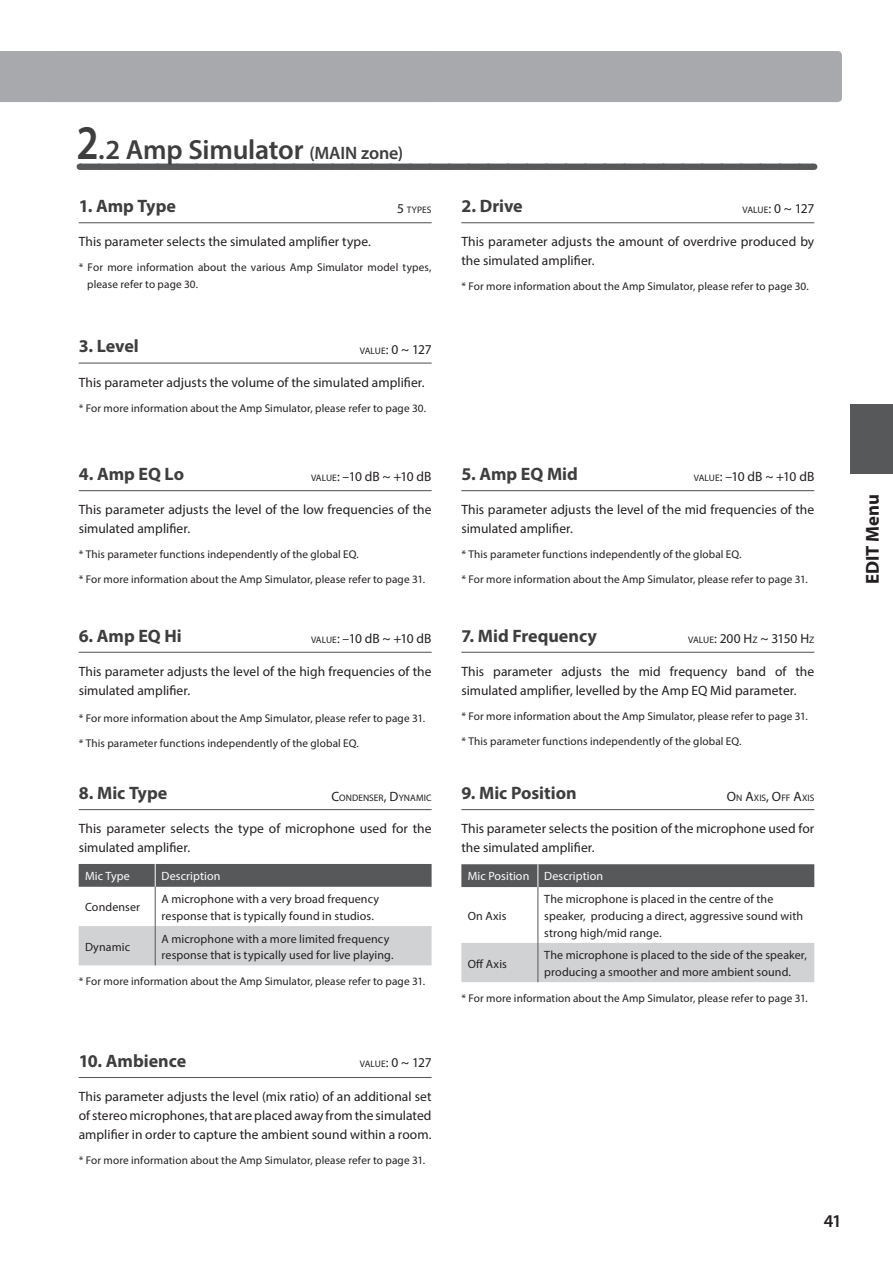
<style>
.page{position:relative;width:893px;height:1263px;background:#fff}
.page>*{position:absolute;margin:0;border:0;box-sizing:border-box;transform-origin:0 0}
.t1{font:600 27.75px "Myriad Pro";letter-spacing:-.01em;color:#3e3e3f}
.t2{font:700 18.75px "Myriad Pro";color:#231f20}
.t3{font:700 18px "Myriad Pro";color:#3e3e3f}
.t4{font:600 18px "Myriad Pro";color:#231f20}
.t5{font:13.5px/18.8px "Myriad Pro";letter-spacing:.005em;color:#231f20}
.t6{font:13.5px "Myriad Pro";letter-spacing:-.04em;color:#231f20}
.t7{font:12px/16.5px "Myriad Pro";letter-spacing:.01em;color:#231f20}
.t8{font:12px "Myriad Pro";letter-spacing:.01em;color:#fff}
.t9{font:11.25px/16.5px "Myriad Pro";letter-spacing:.01em;color:#231f20}
.t10{font:9.45px "Myriad Pro";color:#231f20}
.s1{font-size:48.6px}
.s2{font-size:18px}
.s3{font-size:13.5px}
.s4{font-size:9.45px}
.s5{font-style:inherit}
</style>
<div class="page">
<div style="left:51px;top:51px;width:791px;height:51px;background:#a8a9ad;border-radius:4px"></div>
<div style="left:850px;top:404px;width:43px;height:69px;background:#57585a"></div>
<div style="left:0;top:51px;width:53px;height:51px;background:#a8a9ad"></div>
<div style="left:80px;top:164px;width:733px;height:6px;background:#57585a"></div>
<hr style="left:79px;top:222px;width:353px;height:1px;background:#57585a">
<hr style="left:461px;top:222px;width:353px;height:1px;background:#57585a">
<hr style="left:79px;top:363px;width:353px;height:1px;background:#57585a">
<hr style="left:79px;top:490px;width:353px;height:1px;background:#57585a">
<hr style="left:461px;top:490px;width:353px;height:1px;background:#57585a">
<hr style="left:79px;top:652px;width:353px;height:1px;background:#57585a">
<hr style="left:461px;top:652px;width:353px;height:1px;background:#57585a">
<hr style="left:79px;top:809px;width:353px;height:1px;background:#57585a">
<div style="left:79px;top:926px;width:353px;height:39px;background:#d1d2d4"></div>
<div style="left:79px;top:864px;width:353px;height:23px;background:#57585a"></div>
<hr style="left:155px;top:887px;width:1px;height:39px;background:#57585a">
<hr style="left:155px;top:926px;width:1px;height:39px;background:#57585a">
<hr style="left:461px;top:809px;width:353px;height:1px;background:#57585a">
<div style="left:461px;top:943px;width:353px;height:39px;background:#d1d2d4"></div>
<div style="left:461px;top:864px;width:353px;height:23px;background:#57585a"></div>
<hr style="left:538px;top:887px;width:1px;height:56px;background:#57585a">
<hr style="left:538px;top:943px;width:1px;height:39px;background:#57585a">
<hr style="left:79px;top:1077px;width:353px;height:1px;background:#57585a">
<h1 class="t1" style="left:77px;top:132px;width:328px"><span class="s1">2</span>.2 Amp Simulator <span class="s2">(MAIN zone)</span></h1>
<h3 class="t3" style="left:79px;top:194px;width:99px">1. Amp Type</h3>
<p class="t5" style="left:79px;top:232px;width:294px">This parameter selects the simulated amplifier type.</p>
<p class="t9" style="left:87px;top:259px;width:346px;text-indent:-9px">* For more information about the various Amp Simulator model types, please refer to page 30.</p>
<p class="t10" style="left:397px;top:204px;width:36px"><span class="s3">5</span> TYPES</p>
<h3 class="t3" style="left:79px;top:335px;width:62px">3. Level</h3>
<p class="t5" style="left:79px;top:372px;width:347px">This parameter adjusts the volume of the simulated amplifier.</p>
<p class="t9" style="left:79px;top:399px;width:349px">* For more information about the Amp Simulator, please refer to page 30.</p>
<p class="t10" style="left:360px;top:345px;width:73px">VALUE<span class="s3">:</span> <span class="s3">0 ~ 127</span></p>
<h3 class="t3" style="left:461px;top:194px;width:63px">2. Drive</h3>
<p class="t5" style="left:461px;top:232px;width:354px">This parameter adjusts the amount of overdrive produced by the simulated amplifier.</p>
<p class="t9" style="left:461px;top:278px;width:349px">* For more information about the Amp Simulator, please refer to page 30.</p>
<p class="t10" style="left:742px;top:204px;width:73px">VALUE<span class="s3">:</span> <span class="s3">0 ~ 127</span></p>
<h3 class="t3" style="left:79px;top:462px;width:107px">4. Amp EQ Lo</h3>
<p class="t5" style="left:79px;top:500px;width:354px">This parameter adjusts the level of the low frequencies of the simulated amplifier.</p>
<p class="t9" style="left:79px;top:546px;width:282px">* This parameter functions independently of the global EQ.</p>
<p class="t9" style="left:79px;top:571px;width:348px">* For more information about the Amp Simulator, please refer to page 31.</p>
<p class="t6" style="left:311px;top:468px;width:120px"><span class="s4">VALUE</span>: <span class="s5">–</span>10 <span class="s5">d</span>B ~ +10 <span class="s5">d</span>B</p>
<h3 class="t3" style="left:461px;top:462px;width:118px">5. Amp EQ Mid</h3>
<p class="t5" style="left:461px;top:500px;width:354px">This parameter adjusts the level of the mid frequencies of the simulated amplifier.</p>
<p class="t9" style="left:461px;top:546px;width:282px">* This parameter functions independently of the global EQ.</p>
<p class="t9" style="left:461px;top:571px;width:348px">* For more information about the Amp Simulator, please refer to page 31.</p>
<p class="t6" style="left:694px;top:468px;width:120px"><span class="s4">VALUE</span>: <span class="s5">–</span>10 <span class="s5">d</span>B ~ +10 <span class="s5">d</span>B</p>
<h3 class="t3" style="left:461px;top:624px;width:137px">7. Mid Frequency</h3>
<p class="t5" style="left:461px;top:662px;width:354px">This parameter adjusts the mid frequency band of the simulated amplifier, levelled by the Amp EQ Mid parameter.</p>
<p class="t9" style="left:461px;top:707px;width:348px">* For more information about the Amp Simulator, please refer to page 31.</p>
<p class="t9" style="left:461px;top:732px;width:282px">* This parameter functions independently of the global EQ.</p>
<h3 class="t3" style="left:79px;top:624px;width:105px">6. Amp EQ Hi</h3>
<p class="t5" style="left:79px;top:662px;width:354px">This parameter adjusts the level of the high frequencies of the simulated amplifier.</p>
<p class="t9" style="left:79px;top:710px;width:348px">* For more information about the Amp Simulator, please refer to page 31.</p>
<p class="t9" style="left:79px;top:735px;width:282px">* This parameter functions independently of the global EQ.</p>
<p class="t6" style="left:311px;top:630px;width:120px"><span class="s4">VALUE</span>: <span class="s5">–</span>10 <span class="s5">d</span>B ~ +10 <span class="s5">d</span>B</p>
<p class="t6" style="left:688px;top:630px;width:128px"><span class="s4">VALUE</span>: 200 H<span class="s4">Z</span> ~ 3150 H<span class="s4">Z</span></p>
<h3 class="t3" style="left:79px;top:781px;width:90px">8. Mic Type</h3>
<p class="t5" style="left:79px;top:819px;width:354px">This parameter selects the type of microphone used for the simulated amplifier.</p>
<p class="t8" style="left:85px;top:868px;width:46px">Mic Type</p>
<p class="t8" style="left:162px;top:868px;width:60px">Description</p>
<p class="t7" style="left:85px;top:899px;width:57px">Condenser</p>
<p class="t7" style="left:162px;top:891px;width:219px">A microphone with a very broad frequency response that is typically found in studios.</p>
<p class="t7" style="left:85px;top:938px;width:47px">Dynamic</p>
<p class="t7" style="left:162px;top:930px;width:234px">A microphone with a more limited frequency response that is typically used for live playing.</p>
<p class="t9" style="left:79px;top:973px;width:348px">* For more information about the Amp Simulator, please refer to page 31.</p>
<h3 class="t3" style="left:461px;top:781px;width:117px">9. Mic Position</h3>
<p class="t5" style="left:461px;top:819px;width:354px">This parameter selects the position of the microphone used for the simulated amplifier.</p>
<p class="t8" style="left:468px;top:868px;width:137px">Mic Position Description</p>
<p class="t7" style="left:468px;top:907px;width:40px">On Axis</p>
<p class="t10" style="left:331px;top:791px;width:102px"><span class="s3">C</span>ONDENSER<span class="s3">, D</span>YNAMIC</p>
<p class="t10" style="left:727px;top:791px;width:89px"><span class="s3">O</span>N <span class="s3">A</span>XIS<span class="s3">, O</span>FF <span class="s3">A</span>XIS</p>
<p class="t7" style="left:544px;top:891px;width:260px">The microphone is placed in the centre of the speaker, producing a direct, aggressive sound with strong high/mid range.</p>
<p class="t7" style="left:468px;top:955px;width:41px">Off Axis</p>
<p class="t7" style="left:544px;top:947px;width:264px">The microphone is placed to the side of the speaker, producing a smoother and more ambient sound.</p>
<p class="t9" style="left:461px;top:990px;width:348px">* For more information about the Amp Simulator, please refer to page 31.</p>
<h3 class="t3" style="left:79px;top:1049px;width:109px">10. Ambience</h3>
<p class="t5" style="left:79px;top:1087px;width:354px;text-align:justify">This parameter adjusts the level (mix ratio) of an additional set of stereo microphones, that are placed away from the simulated amplifier in order to capture the ambient sound within a room.</p>
<p class="t9" style="left:79px;top:1151px;width:348px">* For more information about the Amp Simulator, please refer to page 31.</p>
<p class="t10" style="left:360px;top:1058px;width:73px">VALUE<span class="s3">:</span> <span class="s3">0 ~ 127</span></p>
<h3 class="t4" style="left:824px;top:1209px;width:20px">41</h3>
<h2 class="t2" style="left:860px;top:584px;width:92px;rotate:-90deg">EDIT Menu</h2>
</div>
